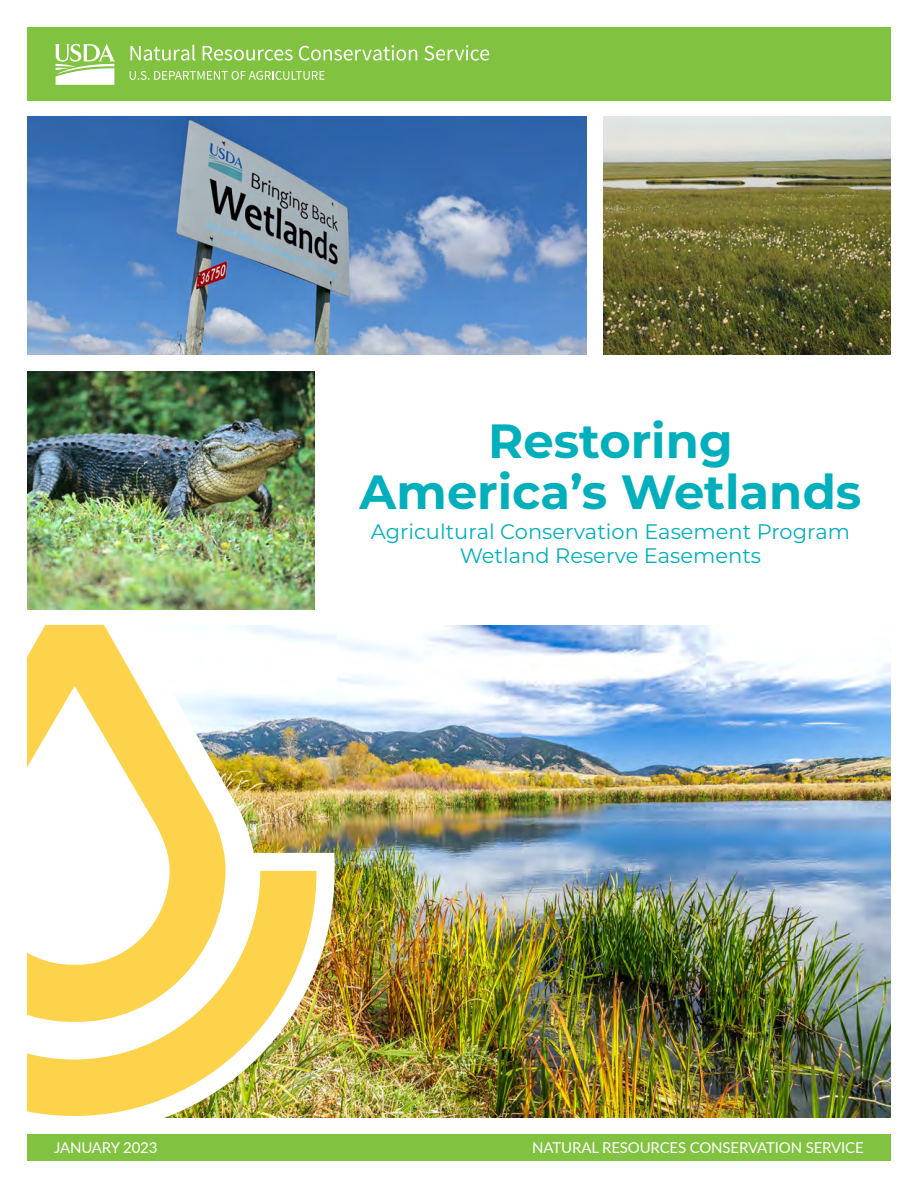
<style>
.page{position:relative;width:918px;height:1188px;background:#fff}
.page>*{position:absolute;margin:0;border:0;box-sizing:border-box;transform-origin:0 0}
.Title_Blue{font:700 48px/51px "Montserrat";color:#00afbc;text-align:center}
.Subtitle_Blue{font:21px "Montserrat";color:#00afbc}
.Body_Text_White_All{font:15px "Lato";letter-spacing:-.01em;color:#fff}
</style>
<div class="page">
<div style="left:27px;top:1134px;width:864px;height:27px;background:#81c340"></div>
<div style="left:27px;top:27px;width:864px;height:74px;background:#81c340"></div>
<svg style="left:131px;top:45px;width:64px;height:16px"></svg>
<svg style="left:203px;top:46px;width:90px;height:15px"></svg>
<svg style="left:299px;top:45px;width:118px;height:16px"></svg>
<svg style="left:424px;top:45px;width:65px;height:16px"></svg>
<svg style="left:130px;top:71px;width:195px;height:9px"></svg>
<svg style="left:55px;top:44px;width:60px;height:41px"></svg>
<img style="left:27px;top:117px;width:560px;height:238px">
<img style="left:603px;top:117px;width:288px;height:238px">
<img style="left:256px;top:625px;width:635px;height:493px">
<img style="left:27px;top:844px;width:317px;height:274px">
<img style="left:27px;top:609px;width:229px;height:428px">
<svg style="left:27px;top:625px;width:199px;height:397px"></svg>
<img style="left:27px;top:371px;width:288px;height:238px">
<h1 class="Title_Blue" style="left:360px;top:413px;width:503px">Restoring<br>America’s Wetlands</h1>
<h2 class="Subtitle_Blue" style="left:371px;top:517px;width:481px">Agricultural Conservation Easement Program</h2>
<h2 class="Subtitle_Blue" style="left:460px;top:541px;width:303px">Wetland Reserve Easements</h2>
<p class="Body_Text_White_All" style="left:54px;top:1137px;width:105px">JANUARY 2023</p>
<p class="Body_Text_White_All" style="left:532px;top:1137px;width:333px">NATURAL RESOURCES CONSERVATION SERVICE</p>
</div>
